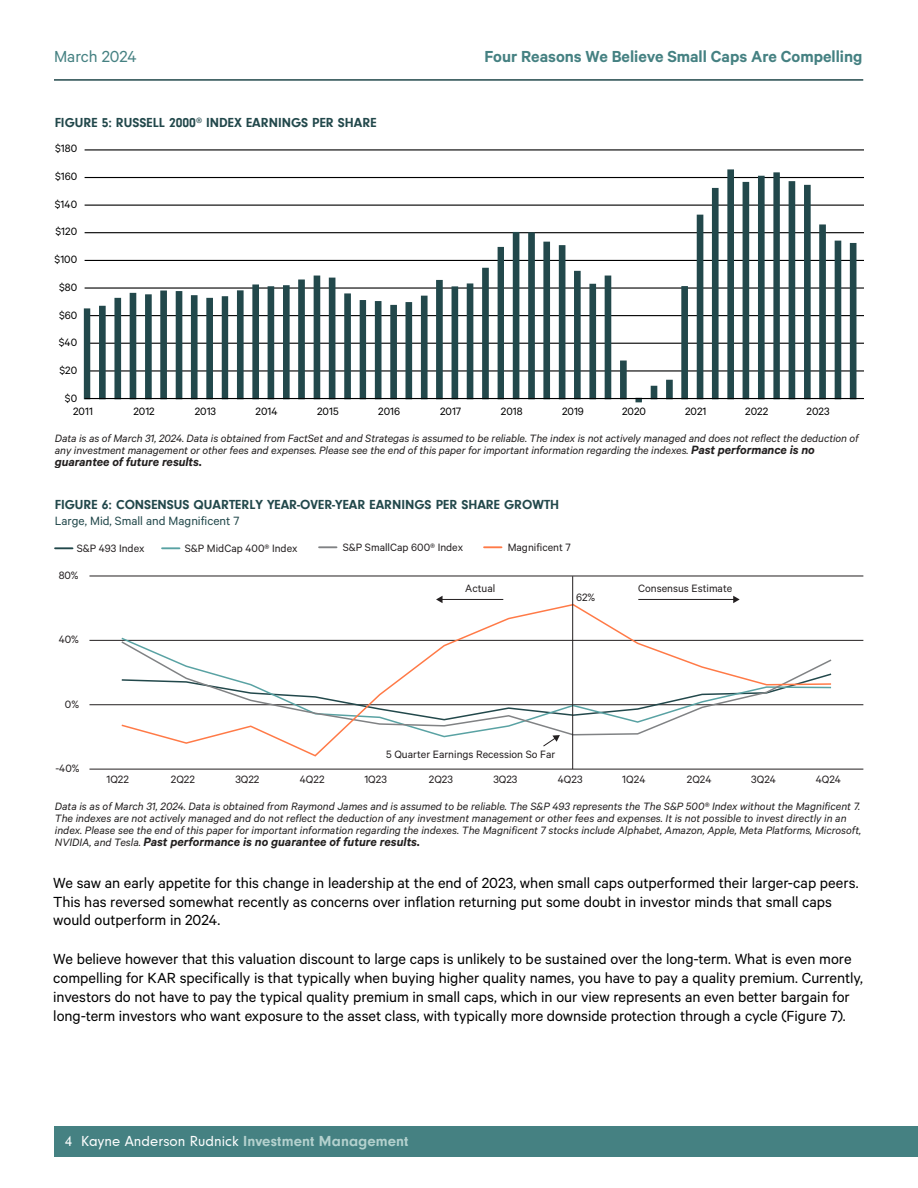
<style>
.page{position:relative;width:918px;height:1188px;background:#fff}
.page>*{position:absolute;margin:0;border:0;box-sizing:border-box;transform-origin:0 0}
.t1{font:600 18px "Calibre";color:#458182}
.t2{font:18px "Calibre";color:#458182}
.t3{font:16.5px/18.8px "Calibre";letter-spacing:-.005em;color:#000}
.t4{font:15px "Neuzeit Gro";color:#fff}
.t5{font:700 13.5px "Neuzeit Gro";color:#22484b}
.t6{font:italic 600 13.5px "Calibre";color:#221f1f}
.t7{font:13.5px "Calibre";color:#22484b}
.t8{font:italic 12px/12px "Calibre";color:#221f1f}
.t9{font:12px "Calibre";color:#231f20}
.t10{font:12px "Calibre";letter-spacing:-.005em;color:#000}
.s1{font-weight:600;font-size:13.5px}
.s2{font-weight:400;font-size:12px}
.s3{font-weight:700;color:#b4d1ce}
</style>
<div class="page">
<hr style="left:54px;top:79px;width:809px;height:2px;background:#22484b">
<hr style="left:85px;top:149px;width:779px;height:1px;background:#000">
<hr style="left:85px;top:177px;width:779px;height:1px;background:#000">
<hr style="left:85px;top:205px;width:779px;height:1px;background:#000">
<hr style="left:85px;top:232px;width:779px;height:1px;background:#000">
<hr style="left:85px;top:260px;width:779px;height:1px;background:#000">
<hr style="left:85px;top:287px;width:779px;height:2px;background:#000">
<hr style="left:85px;top:315px;width:779px;height:1px;background:#000">
<hr style="left:85px;top:343px;width:779px;height:1px;background:#000">
<hr style="left:85px;top:370px;width:779px;height:2px;background:#000">
<svg style="left:83px;top:169px;width:774px;height:234px"></svg>
<hr style="left:85px;top:398px;width:779px;height:1px;background:#000">
<hr style="left:89px;top:576px;width:774px;height:1px;background:#231f20">
<hr style="left:89px;top:640px;width:774px;height:1px;background:#231f20">
<hr style="left:89px;top:769px;width:774px;height:1px;background:#231f20">
<hr style="left:89px;top:704px;width:774px;height:1px;background:#231f20">
<svg style="left:120px;top:603px;width:713px;height:154px"></svg>
<svg style="left:55px;top:547px;width:18px;height:2px"></svg>
<svg style="left:162px;top:547px;width:18px;height:2px"></svg>
<svg style="left:319px;top:546px;width:18px;height:2px"></svg>
<svg style="left:484px;top:546px;width:18px;height:2px"></svg>
<hr style="left:572px;top:576px;width:1px;height:193px;background:#231f20">
<hr style="left:638px;top:599px;width:96px;height:1px;background:#231f20">
<svg style="left:733px;top:596px;width:7px;height:7px"></svg>
<hr style="left:441px;top:599px;width:62px;height:1px;background:#231f20">
<svg style="left:436px;top:596px;width:7px;height:7px"></svg>
<svg style="left:542px;top:735px;width:18px;height:12px"></svg>
<div style="left:54px;top:1126px;width:864px;height:30px;background:#458182"></div>
<h1 class="t2" style="left:54px;top:46px;width:84px">March 2024</h1>
<h1 class="t1" style="left:485px;top:46px;width:379px">Four Reasons We Believe Small Caps Are Compelling</h1>
<p class="t5" style="left:55px;top:115px;width:323px">FIGURE 5: RUSSELL 2000<sup>®</sup> INDEX EARNINGS PER SHARE</p>
<p class="t10" style="left:55px;top:141px;width:23px">$180</p>
<p class="t10" style="left:55px;top:169px;width:24px">$160</p>
<p class="t10" style="left:55px;top:197px;width:24px">$140</p>
<p class="t10" style="left:56px;top:225px;width:23px">$120</p>
<p class="t10" style="left:55px;top:252px;width:24px">$100</p>
<p class="t10" style="left:59px;top:280px;width:19px">$80</p>
<p class="t10" style="left:59px;top:308px;width:20px">$60</p>
<p class="t10" style="left:59px;top:336px;width:20px">$40</p>
<p class="t10" style="left:60px;top:364px;width:19px">$20</p>
<p class="t10" style="left:65px;top:391px;width:14px">$0</p>
<p class="t10" style="left:73px;top:404px;width:21px">2011</p>
<p class="t10" style="left:133px;top:404px;width:23px">2012</p>
<p class="t10" style="left:195px;top:404px;width:23px">2013</p>
<p class="t10" style="left:256px;top:404px;width:23px">2014</p>
<p class="t10" style="left:317px;top:404px;width:23px">2015</p>
<p class="t10" style="left:378px;top:404px;width:23px">2016</p>
<p class="t10" style="left:440px;top:404px;width:23px">2017</p>
<p class="t10" style="left:501px;top:404px;width:23px">2018</p>
<p class="t10" style="left:562px;top:404px;width:23px">2019</p>
<p class="t10" style="left:622px;top:404px;width:25px">2020</p>
<p class="t10" style="left:685px;top:404px;width:23px">2021</p>
<p class="t10" style="left:745px;top:404px;width:24px">2022</p>
<p class="t10" style="left:807px;top:404px;width:24px">2023</p>
<p class="t8" style="left:55px;top:432px;width:805px">Data is as of March 31, 2024. Data is obtained from FactSet and and Strategas is assumed to be reliable. The index is not actively managed and does not reflect the deduction of any investment management or other fees and expenses. Please see the end of this paper for important information regarding the indexes. <span class="s1">Past performance is no</span></p>
<p class="t6" style="left:55px;top:454px;width:149px">guarantee of future results.</p>
<p class="t5" style="left:55px;top:497px;width:506px">FIGURE 6: CONSENSUS QUARTERLY YEAR-OVER-YEAR EARNINGS PER SHARE GROWTH</p>
<p class="t7" style="left:55px;top:513px;width:186px">Large, Mid, Small and Magnificent 7</p>
<p class="t9" style="left:77px;top:541px;width:69px">S&amp;P 493 Index</p>
<p class="t9" style="left:185px;top:541px;width:114px">S&amp;P MidCap 400® Index</p>
<p class="t9" style="left:343px;top:541px;width:122px">S&amp;P SmallCap 600® Index</p>
<p class="t9" style="left:508px;top:541px;width:65px">Magnificent 7</p>
<p class="t9" style="left:465px;top:581px;width:32px">Actual</p>
<p class="t9" style="left:638px;top:581px;width:96px">Consensus Estimate</p>
<p class="t9" style="left:576px;top:590px;width:21px">62%</p>
<p class="t9" style="left:59px;top:568px;width:21px">80%</p>
<p class="t9" style="left:59px;top:633px;width:22px">40%</p>
<p class="t9" style="left:65px;top:697px;width:16px">0%</p>
<p class="t9" style="left:55px;top:761px;width:26px">-40%</p>
<p class="t9" style="left:386px;top:747px;width:171px">5 Quarter Earnings Recession So Far</p>
<p class="t9" style="left:106px;top:773px;width:24px">1Q22</p>
<p class="t9" style="left:171px;top:773px;width:26px">2Q22</p>
<p class="t9" style="left:235px;top:773px;width:26px">3Q22</p>
<p class="t9" style="left:300px;top:773px;width:26px">4Q22</p>
<p class="t9" style="left:364px;top:773px;width:24px">1Q23</p>
<p class="t9" style="left:429px;top:773px;width:26px">2Q23</p>
<p class="t9" style="left:493px;top:773px;width:26px">3Q23</p>
<p class="t9" style="left:558px;top:773px;width:26px">4Q23</p>
<p class="t9" style="left:622px;top:773px;width:25px">1Q24</p>
<p class="t9" style="left:687px;top:773px;width:26px">2Q24</p>
<p class="t9" style="left:751px;top:773px;width:26px">3Q24</p>
<p class="t9" style="left:816px;top:773px;width:27px">4Q24</p>
<p class="t8" style="left:55px;top:800px;width:808px">Data is as of March 31, 2024. Data is obtained from Raymond James and is assumed to be reliable. The S&amp;P 493 represents the The S&amp;P 500® Index without the Magnificent 7.<br>The indexes are not actively managed and do not reflect the deduction of any investment management or other fees and expenses. It is not possible to invest directly in an index. Please see the end of this paper for important information regarding the indexes. The Magnificent 7 stocks include Alphabet, Amazon, Apple, Meta Platforms, Microsoft,</p>
<p class="t6" style="left:55px;top:834px;width:367px"><span class="s2">NVIDIA, and Tesla.</span> Past performance is no guarantee of future results.</p>
<p class="t3" style="left:53px;top:873px;width:807px">We saw an early appetite for this change in leadership at the end of 2023, when small caps outperformed their larger-cap peers.<br>This has reversed somewhat recently as concerns over inflation returning put some doubt in investor minds that small caps would outperform in 2024.</p>
<p class="t3" style="left:53px;top:949px;width:811px">We believe however that this valuation discount to large caps is unlikely to be sustained over the long-term. What is even more compelling for KAR specifically is that typically when buying higher quality names, you have to pay a quality premium. Currently, investors do not have to pay the typical quality premium in small caps, which in our view represents an even better bargain for long-term investors who want exposure to the asset class, with typically more downside protection through a cycle (Figure 7).</p>
<p class="t4" style="left:65px;top:1133px;width:345px">4 Kayne Anderson Rudnick <span class="s3">Investment Management</span></p>
</div>
